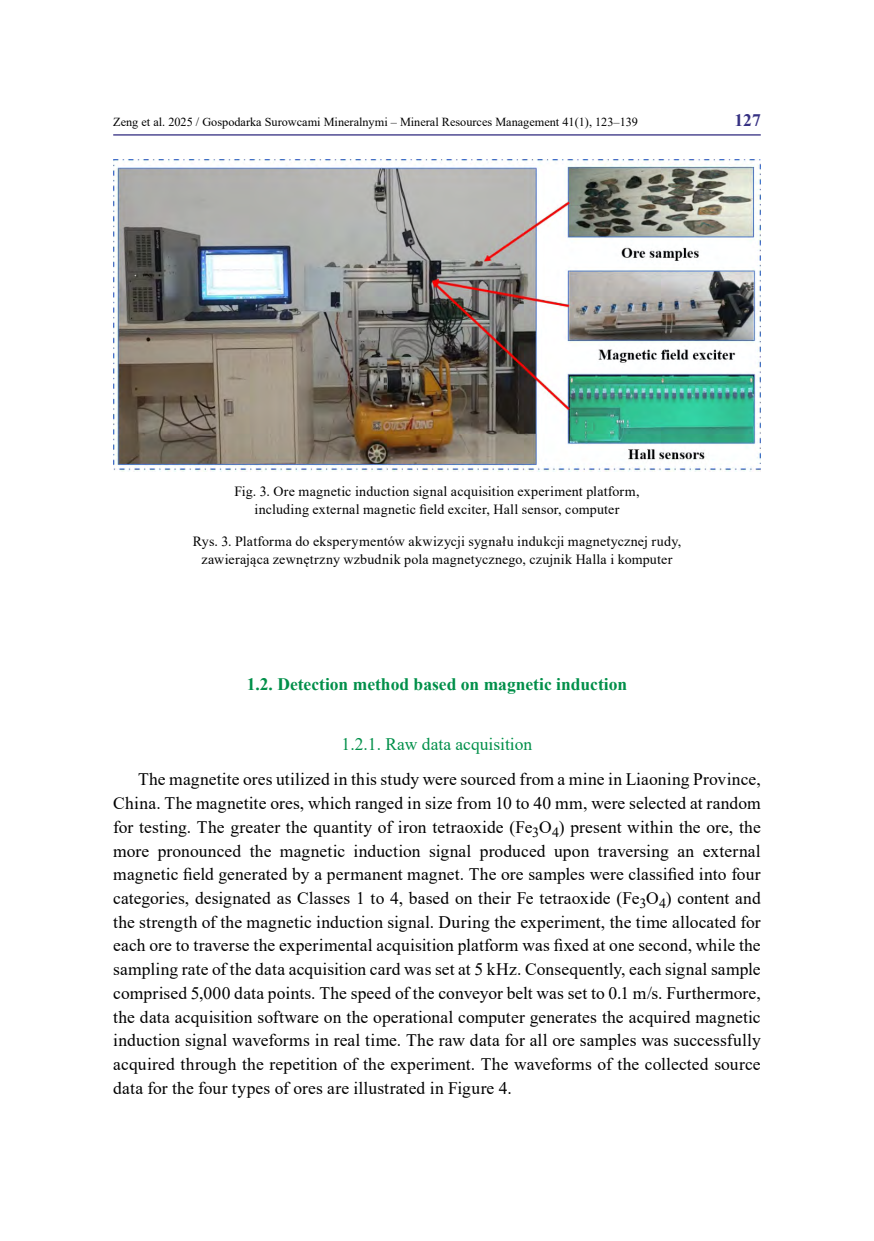
<style>
.page{position:relative;width:874px;height:1241px;background:#fff}
.page>*{position:absolute;margin:0;border:0;box-sizing:border-box;transform-origin:0 0}
.t1{font:17.5px/23.8px "Times New Roman";letter-spacing:.01em;color:#000;text-align:justify}
.t2{font:700 17.5px "Times New Roman";color:#008f49}
.t3{font:17.5px "Times New Roman";color:#008f49}
.t4{font:700 17.5px "Times New Roman";color:#363183}
.t5{font:14px/17.5px "Times New Roman";letter-spacing:.01em;color:#000;text-align:center}
.t6{font:12.25px "Times New Roman";color:#000}
</style>
<div class="page">
<hr style="left:113px;top:134px;width:647px;height:1px;background:#363183">
<img style="left:113px;top:159px;width:647px;height:312px">
<p class="t6" style="left:113px;top:113px;width:526px">Zeng et al. 2025 / Gospodarka Surowcami Mineralnymi – Mineral Resources Management 41(1), 123–139</p>
<p class="t4" style="left:734px;top:107px;width:28px">127</p>
<p class="t5" style="left:234px;top:482px;width:406px">Fig. 3. Ore magnetic induction signal acquisition experiment platform, including external magnetic field exciter, Hall sensor, computer</p>
<p class="t5" style="left:193px;top:532px;width:489px">Rys. 3. Platforma do eksperymentów akwizycji sygnału indukcji magnetycznej rudy, zawierająca zewnętrzny wzbudnik pola magnetycznego, czujnik Halla i komputer</p>
<p class="t2" style="left:246px;top:671px;width:382px">1.2. Detection method based on magnetic induction</p>
<p class="t3" style="left:341px;top:731px;width:192px">1.2.1. Raw data acquisition</p>
<p class="t1" style="left:113px;top:767px;width:648px;text-indent:25px">The magnetite ores utilized in this study were sourced from a mine in Liaoning Province, China. The magnetite ores, which ranged in size from 10 to 40 mm, were selected at random for testing. The greater the quantity of iron tetraoxide (Fe<sub>3</sub>O<sub>4</sub>) present within the ore, the more pronounced the magnetic induction signal produced upon traversing an external magnetic field generated by a permanent magnet. The ore samples were classified into four categories, designated as Classes 1 to 4, based on their Fe tetraoxide (Fe<sub>3</sub>O<sub>4</sub>) content and the strength of the magnetic induction signal. During the experiment, the time allocated for each ore to traverse the experimental acquisition platform was fixed at one second, while the sampling rate of the data acquisition card was set at 5 kHz. Consequently, each signal sample comprised 5,000 data points. The speed of the conveyor belt was set to 0.1 m/s. Furthermore, the data acquisition software on the operational computer generates the acquired magnetic induction signal waveforms in real time. The raw data for all ore samples was successfully acquired through the repetition of the experiment. The waveforms of the collected source data for the four types of ores are illustrated in Figure 4.</p>
</div>
